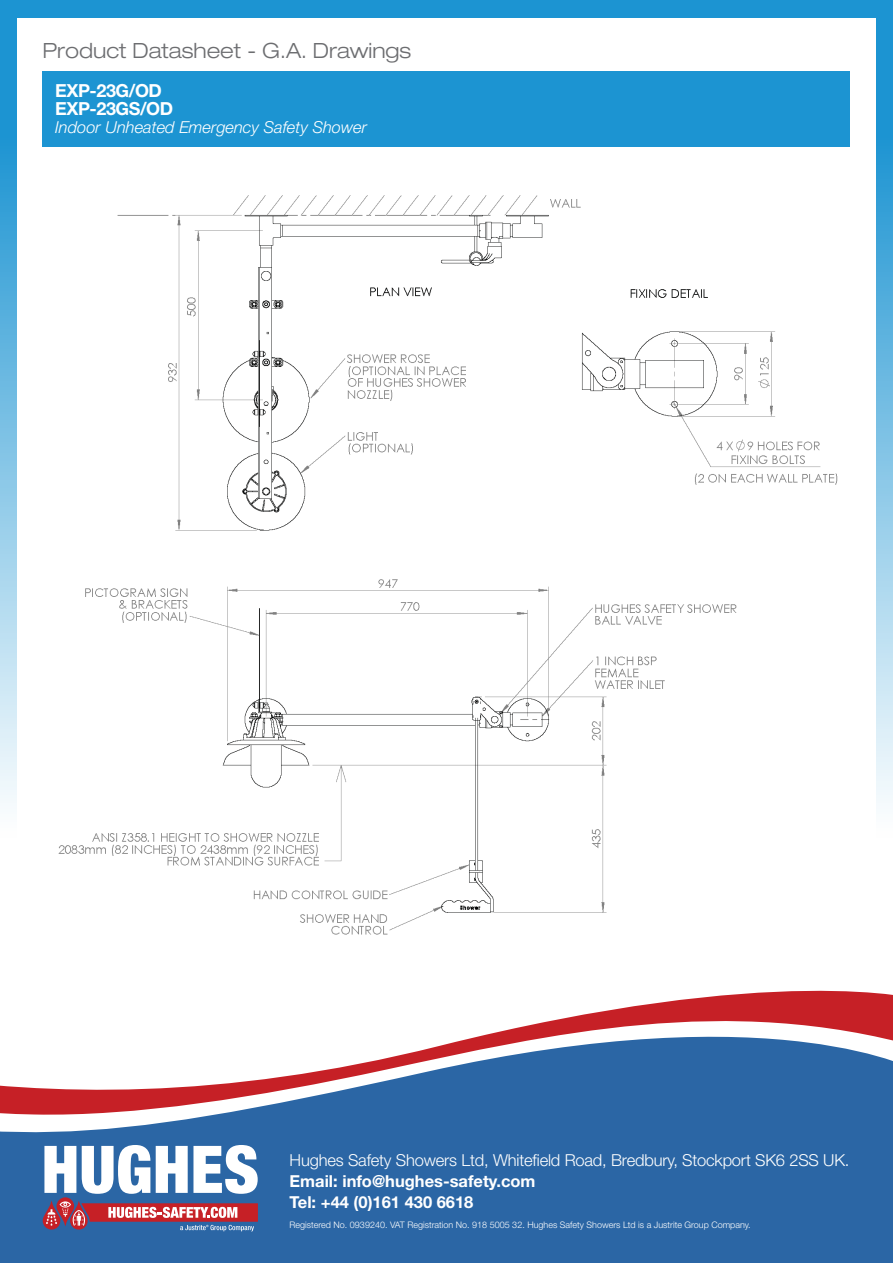
<style>
.page{position:relative;width:893px;height:1263px;background:#fff}
.page>*{position:absolute;margin:0;border:0;box-sizing:border-box;transform-origin:0 0}
.t1{font:300 expanded 21px "Helvetica Neue LT Std";color:#6c6d70}
.t2{font:700 18px/18px "Helvetica Neue LT Std";letter-spacing:-.025em;color:#fff}
.t3{font:300 16.5px "Helvetica Neue LT Std";letter-spacing:-.01em;color:#fff}
.t4{font:700 16.5px "Helvetica Neue LT Std";color:#fff}
.t5{font:italic 300 16.5px "Helvetica Neue LT Std";color:#fff}
.t6{font:300 9px "Helvetica Neue LT Std";color:#fff}
</style>
<div class="page">
<div style="left:43px;top:71px;width:807px;height:76px;background:#1c94d2"></div>
<div style="left:0;top:0;width:893px;height:17px;background:#1c94d2"></div>
<svg style="left:0;top:17px;width:17px;height:786px"></svg>
<svg style="left:876px;top:17px;width:17px;height:786px"></svg>
<svg style="left:0;top:993px;width:893px;height:270px;fill:#2b66a5"></svg>
<svg style="left:43px;top:1145px;width:215px;height:86px"></svg>
<img style="left:58px;top:195px;width:780px;height:740px">
<p class="t1" style="left:43px;top:38px;width:370px">Product Datasheet - G.A. Drawings</p>
<p class="t2" style="left:55px;top:81px;width:119px">EXP-23G/OD<br>EXP-23GS/OD</p>
<p class="t5" style="left:55px;top:117px;width:313px">Indoor Unheated Emergency Safety Shower</p>
<p class="t3" style="left:290px;top:1150px;width:561px">Hughes Safety Showers Ltd, Whitefield Road, Bredbury, Stockport SK6 2SS UK.</p>
<p class="t4" style="left:290px;top:1171px;width:247px">Email: info@hughes-safety.com</p>
<p class="t4" style="left:290px;top:1191px;width:185px">Tel: +44 (0)161 430 6618</p>
<p class="t6" style="left:290px;top:1220px;width:463px">Registered No. 0939240. VAT Registration No. 918 5005 32. Hughes Safety Showers Ltd is a Justrite Group Company.</p>
</div>
